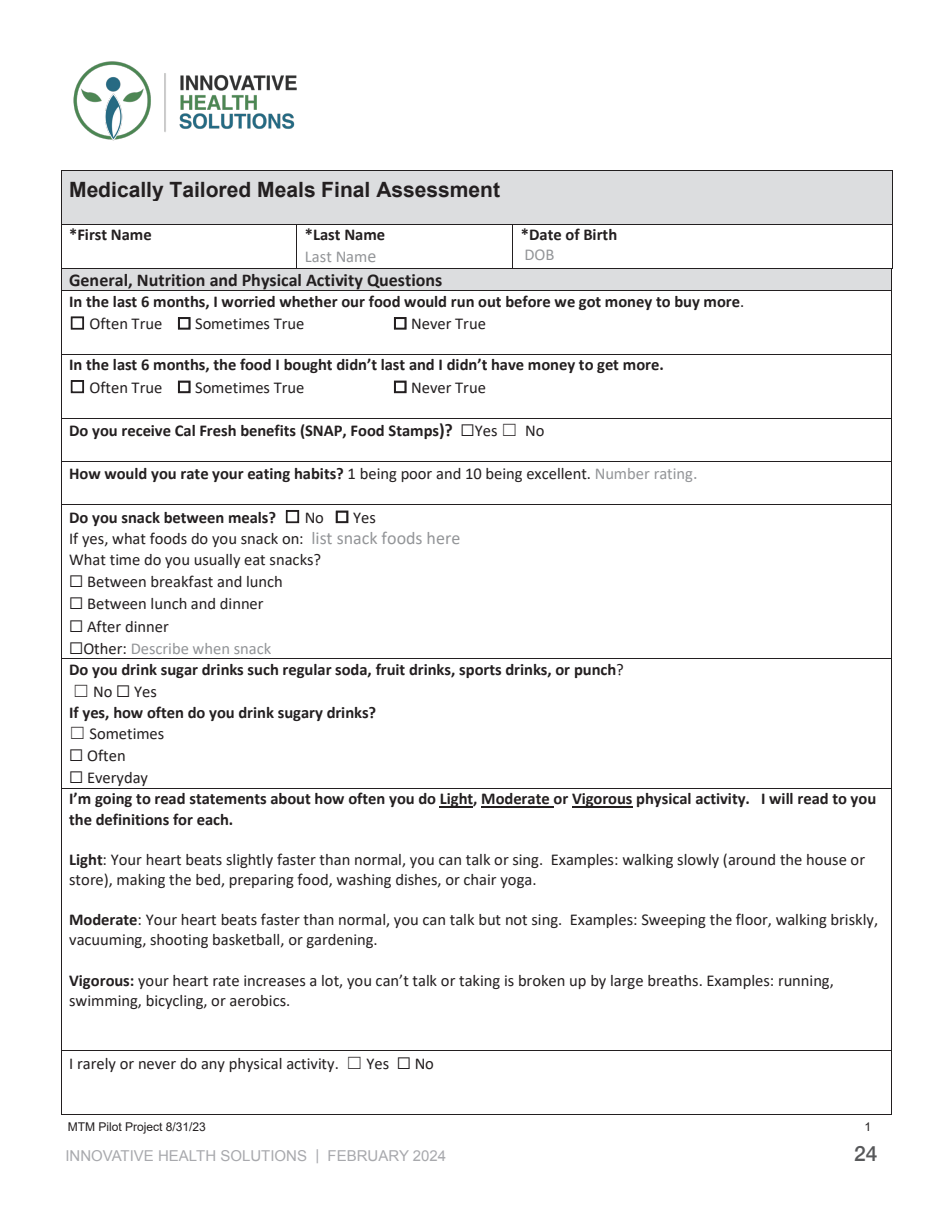
<style>
.page{position:relative;width:945px;height:1215px;background:#fff}
.page>*{position:absolute;margin:0;border:0;box-sizing:border-box;transform-origin:0 0}
.t1{font:700 21px "Arial";color:#231f20}
.t2{font:500 21px "Helvetica Neue";color:#57585a}
.t3{font:700 18px "Calibri";color:#231f20}
.t4{font:700 16.5px/21.9px "Calibri";letter-spacing:-.005em;color:#231f20}
.t5{font:16.5px/20.1px "Calibri";color:#231f20}
.t6{font:16.5px "Calibri";color:#939598}
.t7{font:15px "Arial";color:#a8a9ad}
.t8{font:12px "Arial";letter-spacing:-.005em;color:#231f20}
.s1{font-weight:400;color:#939598}
.s2{font-weight:400;font-size:18px;color:#939598}
.s3{font-weight:400}
.s4{font-family:"MS Gothic";font-weight:400}
.s5{font-size:18px}
.s6{font-weight:700}
.s7{font-family:"MS Gothic"}
.s8{font-size:18px;color:#939598}
</style>
<div class="page">
<img style="left:73px;top:61px;width:224px;height:80px">
<div style="left:61px;top:171px;width:832px;height:53px;background:#dcdddf"></div>
<hr style="left:61px;top:170px;width:832px;height:1px;background:#231f20">
<hr style="left:61px;top:170px;width:1px;height:54px;background:#231f20">
<hr style="left:893px;top:170px;width:1px;height:54px;background:#231f20">
<hr style="left:61px;top:224px;width:235px;height:1px;background:#231f20">
<hr style="left:297px;top:224px;width:215px;height:1px;background:#231f20">
<hr style="left:513px;top:224px;width:380px;height:1px;background:#231f20">
<hr style="left:61px;top:224px;width:1px;height:44px;background:#231f20">
<hr style="left:296px;top:224px;width:1px;height:44px;background:#231f20">
<hr style="left:512px;top:224px;width:1px;height:44px;background:#231f20">
<hr style="left:893px;top:224px;width:1px;height:44px;background:#231f20">
<div style="left:69px;top:268px;width:814px;height:22px;background:#dcdddf"></div>
<hr style="left:61px;top:268px;width:235px;height:1px;background:#231f20">
<hr style="left:297px;top:268px;width:215px;height:1px;background:#231f20">
<hr style="left:513px;top:268px;width:378px;height:1px;background:#231f20">
<svg style="left:61px;top:269px;width:1px;height:21px"></svg>
<hr style="left:61px;top:290px;width:830px;height:1px;background:#231f20">
<svg style="left:891px;top:268px;width:2px;height:23px"></svg>
<hr style="left:61px;top:291px;width:1px;height:63px;background:#231f20">
<hr style="left:891px;top:291px;width:1px;height:63px;background:#231f20">
<hr style="left:61px;top:354px;width:830px;height:1px;background:#231f20">
<hr style="left:61px;top:355px;width:1px;height:63px;background:#231f20">
<hr style="left:891px;top:355px;width:1px;height:63px;background:#231f20">
<hr style="left:61px;top:418px;width:830px;height:1px;background:#231f20">
<hr style="left:61px;top:418px;width:1px;height:43px;background:#231f20">
<hr style="left:891px;top:418px;width:1px;height:43px;background:#231f20">
<hr style="left:61px;top:461px;width:830px;height:1px;background:#231f20">
<hr style="left:61px;top:462px;width:1px;height:42px;background:#231f20">
<hr style="left:891px;top:462px;width:1px;height:42px;background:#231f20">
<hr style="left:61px;top:504px;width:830px;height:1px;background:#231f20">
<hr style="left:61px;top:505px;width:1px;height:153px;background:#231f20">
<hr style="left:891px;top:505px;width:1px;height:153px;background:#231f20">
<hr style="left:61px;top:658px;width:830px;height:1px;background:#231f20">
<hr style="left:61px;top:659px;width:1px;height:129px;background:#231f20">
<hr style="left:891px;top:659px;width:1px;height:129px;background:#231f20">
<hr style="left:440px;top:806px;width:33px;height:1px;background:#231f20">
<hr style="left:481px;top:806px;width:73px;height:1px;background:#231f20">
<hr style="left:572px;top:806px;width:61px;height:1px;background:#231f20">
<hr style="left:61px;top:788px;width:830px;height:1px;background:#231f20">
<hr style="left:61px;top:789px;width:1px;height:261px;background:#231f20">
<hr style="left:891px;top:789px;width:1px;height:261px;background:#231f20">
<hr style="left:61px;top:1050px;width:830px;height:1px;background:#231f20">
<hr style="left:61px;top:1051px;width:1px;height:63px;background:#231f20">
<hr style="left:61px;top:1114px;width:830px;height:1px;background:#231f20">
<hr style="left:891px;top:1051px;width:1px;height:63px;background:#231f20">
<p class="t1" style="left:69px;top:175px;width:433px">Medically Tailored Meals Final Assessment</p>
<p class="t4" style="left:69px;top:223px;width:84px">*First Name</p>
<p class="t4" style="left:305px;top:224px;width:82px">*Last Name<br><span class="s1">Last Nam</span><span class="s2">e</span></p>
<p class="t4" style="left:521px;top:223px;width:98px">*Date of Birth</p>
<p class="t6" style="left:524px;top:243px;width:32px">DOB</p>
<p class="t3" style="left:69px;top:267px;width:375px">General, Nutrition and Physical Activity Questions</p>
<p class="t4" style="left:69px;top:290px;width:677px;line-height:22.4px">In the last 6 months, I worried whether our food would run out before we got money to buy more<span class="s3">. </span><span class="s4">☐</span> <span class="s3">Often True</span> ☐ <span class="s3">Sometimes True</span></p>
<p class="t5" style="left:393px;top:313px;width:94px">☐ Never True</p>
<p class="t4" style="left:69px;top:354px;width:596px;line-height:22.4px">In the last 6 months, the food I bought didn’t last and I didn’t have money to get more. <span class="s4">☐</span> <span class="s3">Often True</span> ☐ <span class="s3">Sometimes True</span></p>
<p class="t5" style="left:393px;top:377px;width:94px">☐ Never True</p>
<p class="t4" style="left:69px;top:420px;width:477px">Do you receive Cal Fresh benefits (SNAP, Food Stamps<span class="s5">)?</span> ☐<span class="s3">Yes</span> <span class="s4">☐</span> <span class="s3">No</span></p>
<p class="t4" style="left:69px;top:462px;width:630px">How would you rate your eating habits? <span class="s3">1 being poor and 10 being excellent.</span> <span class="s1">Number rating</span><span class="s2">.</span></p>
<p class="t5" style="left:69px;top:506px;width:393px;line-height:21.1px"><span class="s6">Do you snack between meals?</span> <span class="s7">☐</span> No ☐ Yes<br>If yes, what foods do you snack on: <span class="s8">list snack foods here<br></span>What time do you usually eat snacks?</p>
<p class="t4" style="left:69px;top:571px;width:556px">☐ <span class="s3">Between breakfast and lunch<br></span>☐ <span class="s3">Between lunch and dinner<br></span>☐ <span class="s3">After dinner<br></span>☐<span class="s3">Other:</span> <span class="s1">Describe when snack<br></span>Do you drink sugar drinks such regular soda, fruit drinks, sports drinks, or punch<span class="s3">? </span><span class="s4">☐</span> <span class="s3">No</span> ☐ <span class="s3">Yes</span></p>
<p class="t4" style="left:69px;top:701px;width:809px;line-height:21.5px">If yes, how often do you drink sugary drinks?<br><span class="s4">☐</span> <span class="s3">Sometimes<br></span>☐ <span class="s3">Often<br></span>☐ <span class="s3">Everyday<br></span>I’m going to read statements about how often you do Light, Moderate or Vigorous physical activity. I will read to you the definitions for each.</p>
<p class="t5" style="left:69px;top:849px;width:798px"><span class="s6">Light</span>: Your heart beats slightly faster than normal, you can talk or sing. Examples: walking slowly (around the house or store), making the bed, preparing food, washing dishes, or chair yoga.</p>
<p class="t5" style="left:69px;top:909px;width:811px"><span class="s6">Moderate</span>: Your heart beats faster than normal, you can talk but not sing. Examples: Sweeping the floor, walking briskly, vacuuming, shooting basketball, or gardening.</p>
<p class="t5" style="left:69px;top:970px;width:766px"><span class="s6">Vigorous:</span> your heart rate increases a lot, you can’t talk or taking is broken up by large breaths. Examples: running, swimming, bicycling, or aerobics.</p>
<p class="t5" style="left:69px;top:1053px;width:366px">I rarely or never do any physical activity. <span class="s7">☐</span> Yes ☐ No</p>
<p class="t8" style="left:68px;top:1119px;width:140px">MTM Pilot Project 8/31/23</p>
<p class="t8" style="left:864px;top:1119px;width:8px">1</p>
<p class="t7" style="left:65px;top:1146px;width:382px">INNOVATIVE HEALTH SOLUTIONS | FEBRUARY 2024</p>
<p class="t2" style="left:854px;top:1137px;width:25px">24</p>
</div>
